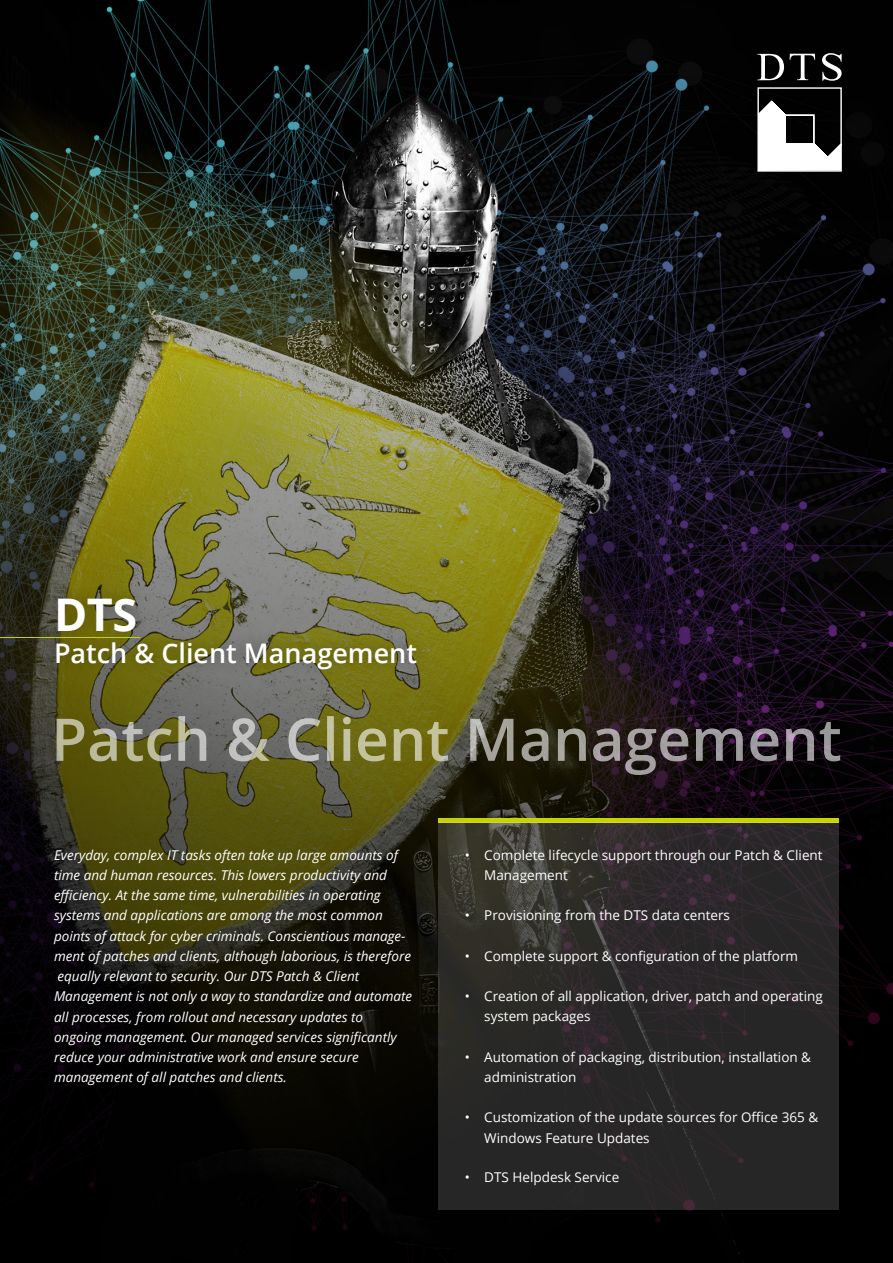
<style>
.page{position:relative;width:893px;height:1263px;background:#fff}
.page>*{position:absolute;margin:0;border:0;box-sizing:border-box;transform-origin:0 0}
.t1{font:700 45px "Open Sans";color:#fff}
.t2{font:600 27px "Open Sans";color:#fff}
.t3{font:italic 13.5px/20.2px "Open Sans";color:#fff}
.t4{font:13.5px/20.2px "Open Sans";color:#fff}
</style>
<div class="page">
<img style="left:0;top:0;width:893px;height:1263px">
<div style="left:42px;top:585px;width:387px;height:97px;background:#000;opacity:.3"></div>
<svg style="left:57px;top:716px;width:783px;height:59px;background:#5c5840"></svg>
<svg style="left:438px;top:819px;width:401px;height:4px;background:#c9d409"></svg>
<svg style="left:438px;top:823px;width:401px;height:387px;background:#2b2929"></svg>
<hr style="left:0;top:637px;width:140px;height:1px;background:#c7d300">
<svg style="left:756px;top:87px;width:87px;height:85px"></svg>
<svg style="left:757px;top:54px;width:27px;height:26px"></svg>
<svg style="left:790px;top:54px;width:25px;height:26px"></svg>
<svg style="left:822px;top:53px;width:20px;height:28px"></svg>
<h1 class="t1" style="left:54px;top:583px;width:85px">DTS</h1>
<h2 class="t2" style="left:54px;top:634px;width:364px">Patch &amp; Client Management</h2>
<p class="t3" style="left:54px;top:844px;width:360px">Everyday, complex IT tasks often take up large amounts of time and human resources. This lowers productivity and efficiency. At the same time, vulnerabilities in operating systems and applications are among the most common points of attack for cyber criminals. Conscientious manage&shy;ment of patches and clients, although laborious, is therefore equally relevant to security. Our DTS Patch &amp; Client Management is not only a way to standardize and automate all processes, from rollout and necessary updates to ongoing management. Our managed services significantly reduce your administrative work and ensure secure management of all patches and clients.</p>
<p class="t4" style="left:484px;top:844px;width:340px;text-indent:-19px">• Complete lifecycle support through our Patch &amp; Client<br>Management</p>
<p class="t4" style="left:465px;top:905px;width:267px">• Provisioning from the DTS data centers</p>
<p class="t4" style="left:465px;top:945px;width:335px">• Complete support &amp; configuration of the platform</p>
<p class="t4" style="left:484px;top:986px;width:340px;text-indent:-19px">• Creation of all application, driver, patch and operating system packages</p>
<p class="t4" style="left:484px;top:1046px;width:328px;text-indent:-19px">• Automation of packaging, distribution, installation &amp; administration</p>
<p class="t4" style="left:484px;top:1107px;width:335px;text-indent:-19px">• Customization of the update sources for Office 365 &amp;<br>Windows Feature Updates</p>
<p class="t4" style="left:465px;top:1166px;width:156px">• DTS Helpdesk Service</p>
</div>
